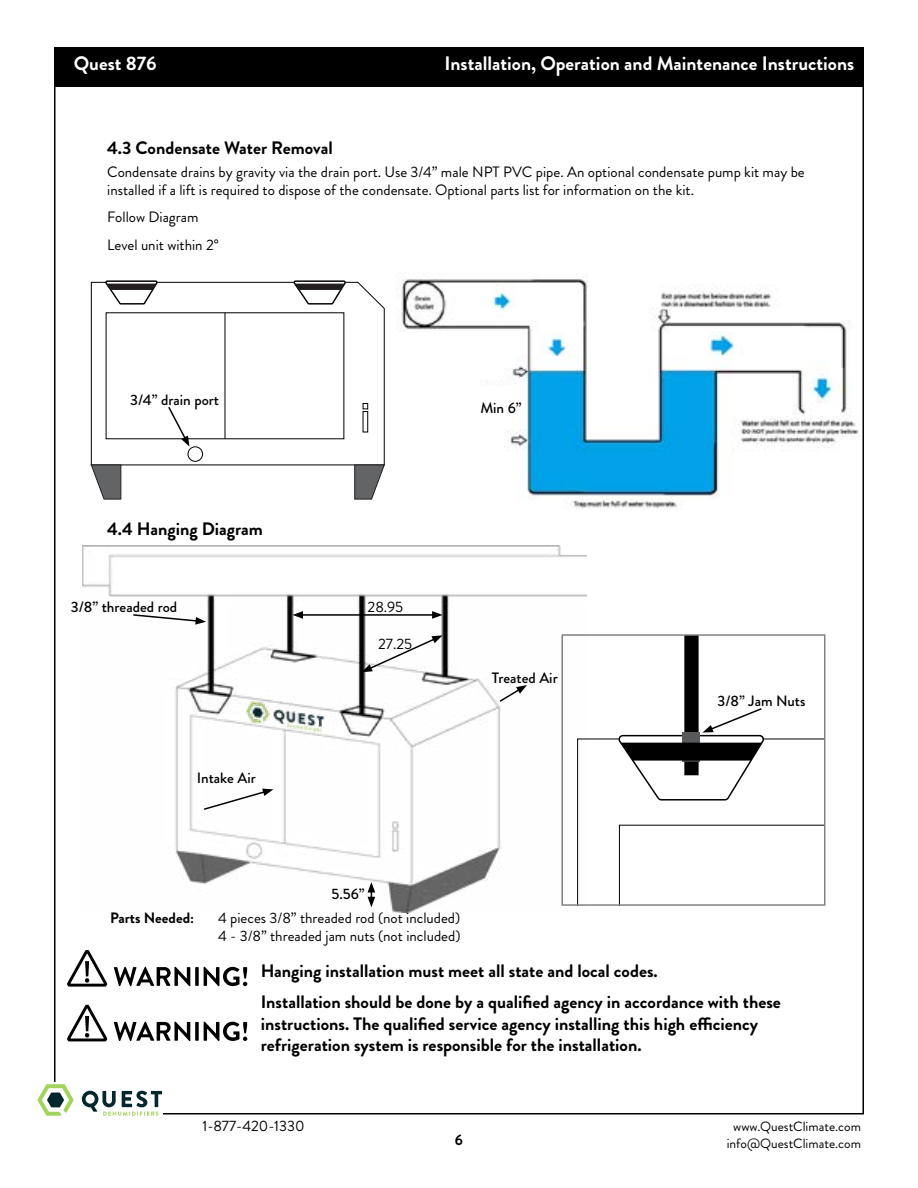
<style>
.page{position:relative;width:918px;height:1188px;background:#fff}
.page>*{position:absolute;margin:0;border:0;box-sizing:border-box;transform-origin:0 0}
.t1{font:700 19.5px "Brandon Grotesque";color:#fff}
.t2{font:700 18px/31.3px "Brandon Grotesque";color:#000}
.t3{font:15px/18px "Brandon Grotesque";color:#000}
.t4{font:500 15px "Brandon Grotesque";color:#000}
.t5{font:700 15px "Brandon Grotesque";color:#000}
.t6{font:13.5px/16.2px "Brandon Grotesque";color:#000;text-align:center}
</style>
<div class="page">
<svg style="left:38px;top:1084px;width:36px;height:32px"></svg>
<svg style="left:82px;top:1091px;width:80px;height:25px"></svg>
<div style="left:54px;top:47px;width:810px;height:40px;background:#000"></div>
<svg style="left:114px;top:1022px;width:133px;height:19px"></svg>
<svg style="left:67px;top:1004px;width:41px;height:38px"></svg>
<svg style="left:114px;top:967px;width:133px;height:19px"></svg>
<svg style="left:67px;top:950px;width:41px;height:37px"></svg>
<img style="left:401px;top:278px;width:458px;height:232px">
<svg style="left:91px;top:282px;width:294px;height:183px"></svg>
<svg style="left:91px;top:465px;width:30px;height:34px"></svg>
<svg style="left:354px;top:465px;width:31px;height:34px"></svg>
<hr style="left:225px;top:313px;width:1px;height:126px;background:#000">
<div style="left:363px;top:411px;width:5px;height:21px;border:1px solid #000"></div>
<svg style="left:363px;top:403px;width:5px;height:6px"></svg>
<svg style="left:104px;top:280px;width:54px;height:26px"></svg>
<svg style="left:292px;top:280px;width:54px;height:26px"></svg>
<svg style="left:167px;top:405px;width:22px;height:42px"></svg>
<div style="left:476px;top:386px;width:50px;height:43px;background:#fff"></div>
<div style="left:684px;top:635px;width:15px;height:107px;background:#000"></div>
<img style="left:82px;top:545px;width:505px;height:367px">
<svg style="left:202px;top:789px;width:71px;height:22px"></svg>
<svg style="left:498px;top:685px;width:29px;height:18px"></svg>
<svg style="left:132px;top:613px;width:74px;height:12px"></svg>
<svg style="left:577px;top:707px;width:248px;height:198px"></svg>
<svg style="left:368px;top:882px;width:7px;height:25px"></svg>
<h1 class="t1" style="left:74px;top:50px;width:84px">Quest 876</h1>
<h1 class="t1" style="left:445px;top:50px;width:411px">Installation, Operation and Maintenance Instructions</h1>
<p class="t2" style="left:107px;top:133px;width:227px">4.3 Condensate Water Removal</p>
<p class="t3" style="left:107px;top:163px;width:699px">Condensate drains by gravity via the drain port. Use 3/4” male NPT PVC pipe. An optional condensate pump kit may be installed if a lift is required to dispose of the condensate. Optional parts list for information on the kit.</p>
<p class="t3" style="left:107px;top:204px;width:113px;line-height:27.8px">Follow Diagram<br>Level unit within 2°</p>
<p class="t4" style="left:130px;top:390px;width:91px">3/4” drain port</p>
<p class="t4" style="left:480px;top:398px;width:43px">Min 6”</p>
<p class="t2" style="left:107px;top:513px;width:157px">4.4 Hanging Diagram</p>
<p class="t4" style="left:71px;top:596px;width:108px">3/8” threaded rod</p>
<p class="t4" style="left:197px;top:767px;width:60px">Intake Air</p>
<p class="t3" style="left:368px;top:598px;width:37px">28.95</p>
<p class="t3" style="left:378px;top:635px;width:36px">27.25</p>
<p class="t4" style="left:492px;top:667px;width:67px">Treated Air</p>
<p class="t4" style="left:332px;top:884px;width:35px">5.56”</p>
<p class="t5" style="left:110px;top:907px;width:86px">Parts Needed:</p>
<p class="t3" style="left:218px;top:909px;width:244px">4 pieces 3/8” threaded rod (not included)<br>4 - 3/8” threaded jam nuts (not included)</p>
<p class="t4" style="left:718px;top:691px;width:89px">3/8” Jam Nuts</p>
<p class="t2" style="left:261px;top:955px;width:522px">Hanging installation must meet all state and local codes.<br>Installation should be done by a qualified agency in accordance with these</p>
<p class="t2" style="left:261px;top:1013px;width:499px;line-height:21.6px">instructions. The qualified service agency installing this high efficiency refrigeration system is responsible for the installation.</p>
<p class="t3" style="left:202px;top:1117px;width:104px">1-877-420-1330</p>
<p class="t5" style="left:455px;top:1129px;width:10px">6</p>
<p class="t6" style="left:727px;top:1119px;width:136px">www.QuestClimate.com info@QuestClimate.com</p>
</div>
